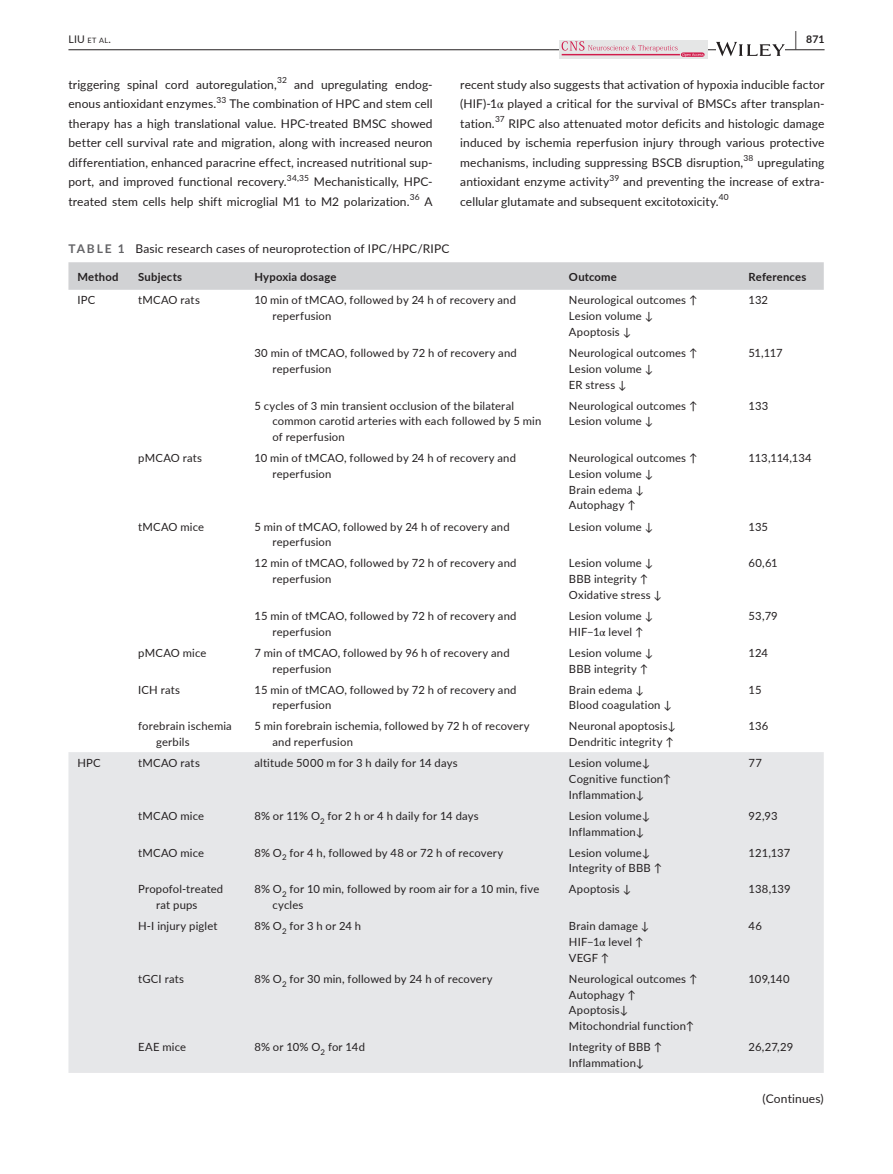
<style>
.page{position:relative;width:893px;height:1174px;background:#fff}
.page>*{position:absolute;margin:0;border:0;box-sizing:border-box;transform-origin:0 0}
.t1{font:12px/19.5px "Lato";letter-spacing:.01em;color:#231f20;text-align:justify}
.t2{font:11.25px/15.8px "Lato";letter-spacing:.015em;color:#231f20}
.t3{font:700 11.25px "Lato";letter-spacing:.02em;color:#231f20}
.t4{font:11.25px "Lato";letter-spacing:-.02em;color:#231f20}
.t5{font:10.5px "Lato";color:#231f20}
.t6{font:700 10.5px "Lato";color:#231f20}
.s1{font-size:7.35px}
.s2{font-size:19.5px}
.s3{font-family:"STIX"}
.s4{font-weight:700;color:#636366}
</style>
<div class="page">
<hr style="left:68px;top:49px;width:756px;height:1px;background:#231f20">
<div style="left:559px;top:40px;width:149px;height:18px;background:#e5e6e6"></div>
<svg style="left:562px;top:41px;width:141px;height:16px"></svg>
<svg style="left:716px;top:42px;width:69px;height:14px"></svg>
<svg style="left:68px;top:262px;width:756px;height:28px;background:#d1d2d4"></svg>
<div style="left:68px;top:752px;width:756px;height:320px;background:#e6e7e9"></div>
<p class="t5" style="left:68px;top:31px;width:44px">LIU <span class="s1">et al</span>.</p>
<p class="t6" style="left:795px;top:31px;width:31px"><span class="s2">|</span> 871</p>
<p class="t1" style="left:68px;top:74px;width:366px">triggering spinal cord autoregulation,<sup>32</sup> and upregulating endog&shy;enous antioxidant enzymes.<sup>33</sup> The combination of HPC and stem cell therapy has a high translational value. HPC-treated BMSC showed better cell survival rate and migration, along with increased neuron differentiation, enhanced paracrine effect, increased nutritional sup&shy;port, and improved functional recovery.<sup>34,35</sup> Mechanistically, HPC&shy;treated stem cells help shift microglial M1 to M2 polarization.<sup>36</sup> A</p>
<p class="t1" style="left:460px;top:74px;width:366px">recent study also suggests that activation of hypoxia inducible factor (HIF)-1<span class="s3">α</span> played a critical for the survival of BMSCs after transplan&shy;tation.<sup>37</sup> RIPC also attenuated motor deficits and histologic damage induced by ischemia reperfusion injury through various protective mechanisms, including suppressing BSCB disruption,<sup>38</sup> upregulating antioxidant enzyme activity<sup>39</sup> and preventing the increase of extra&shy;cellular glutamate and subsequent excitotoxicity.<sup>40</sup></p>
<p class="t1" style="left:68px;top:238px;width:383px"><span class="s4">TABLE 1</span> Basic research cases of neuroprotection of IPC/HPC/RIPC</p>
<p class="t3" style="left:77px;top:268px;width:43px">Method</p>
<p class="t3" style="left:138px;top:268px;width:46px">Subjects</p>
<p class="t3" style="left:254px;top:268px;width:83px">Hypoxia dosage</p>
<p class="t3" style="left:569px;top:268px;width:49px">Outcome</p>
<p class="t3" style="left:749px;top:268px;width:59px">References</p>
<p class="t2" style="left:77px;top:292px;width:19px">IPC</p>
<p class="t2" style="left:138px;top:292px;width:63px">tMCAO rats</p>
<p class="t2" style="left:272px;top:292px;width:245px;text-indent:-18px">10 min of tMCAO, followed by 24 h of recovery and reperfusion</p>
<p class="t2" style="left:569px;top:292px;width:130px">Neurological outcomes ↑<br>Lesion volume ↓<br>Apoptosis ↓</p>
<p class="t2" style="left:749px;top:292px;width:21px">132</p>
<p class="t2" style="left:272px;top:344px;width:246px;text-indent:-18px">30 min of tMCAO, followed by 72 h of recovery and reperfusion</p>
<p class="t2" style="left:569px;top:344px;width:130px">Neurological outcomes ↑<br>Lesion volume ↓<br>ER stress ↓</p>
<p class="t2" style="left:749px;top:344px;width:36px">51,117</p>
<p class="t2" style="left:272px;top:397px;width:270px;text-indent:-18px">5 cycles of 3 min transient occlusion of the bilateral common carotid arteries with each followed by 5 min of reperfusion</p>
<p class="t2" style="left:569px;top:397px;width:130px">Neurological outcomes ↑<br>Lesion volume ↓</p>
<p class="t2" style="left:749px;top:397px;width:21px">133</p>
<p class="t2" style="left:138px;top:450px;width:66px">pMCAO rats</p>
<p class="t2" style="left:272px;top:450px;width:245px;text-indent:-18px">10 min of tMCAO, followed by 24 h of recovery and reperfusion</p>
<p class="t2" style="left:569px;top:450px;width:130px">Neurological outcomes ↑<br>Lesion volume ↓<br>Brain edema ↓<br>Autophagy ↑</p>
<p class="t4" style="left:749px;top:450px;width:65px">113,114,134</p>
<p class="t2" style="left:138px;top:518px;width:67px">tMCAO mice</p>
<p class="t2" style="left:272px;top:518px;width:239px;text-indent:-18px">5 min of tMCAO, followed by 24 h of recovery and reperfusion</p>
<p class="t2" style="left:569px;top:518px;width:86px">Lesion volume ↓</p>
<p class="t2" style="left:749px;top:518px;width:21px">135</p>
<p class="t2" style="left:272px;top:555px;width:246px;text-indent:-18px">12 min of tMCAO, followed by 72 h of recovery and reperfusion</p>
<p class="t2" style="left:569px;top:555px;width:95px">Lesion volume ↓<br>BBB integrity ↑<br>Oxidative stress ↓</p>
<p class="t2" style="left:749px;top:555px;width:31px">60,61</p>
<p class="t2" style="left:272px;top:607px;width:246px;text-indent:-18px">15 min of tMCAO, followed by 72 h of recovery and reperfusion</p>
<p class="t2" style="left:569px;top:607px;width:86px">Lesion volume ↓<br>HIF−1<span class="s3">α</span> level ↑</p>
<p class="t2" style="left:749px;top:607px;width:31px">53,79</p>
<p class="t2" style="left:138px;top:644px;width:70px">pMCAO mice</p>
<p class="t2" style="left:272px;top:644px;width:239px;text-indent:-18px">7 min of tMCAO, followed by 96 h of recovery and reperfusion</p>
<p class="t2" style="left:569px;top:644px;width:86px">Lesion volume ↓<br>BBB integrity ↑</p>
<p class="t2" style="left:749px;top:644px;width:21px">124</p>
<p class="t2" style="left:138px;top:681px;width:43px">ICH rats</p>
<p class="t2" style="left:272px;top:681px;width:246px;text-indent:-18px">15 min of tMCAO, followed by 72 h of recovery and reperfusion</p>
<p class="t2" style="left:569px;top:681px;width:104px">Brain edema ↓<br>Blood coagulation ↓</p>
<p class="t2" style="left:749px;top:681px;width:15px">15</p>
<p class="t2" style="left:156px;top:718px;width:77px;text-indent:-18px">forebrain ischemia gerbils</p>
<p class="t2" style="left:272px;top:718px;width:259px;text-indent:-18px">5 min forebrain ischemia, followed by 72 h of recovery and reperfusion</p>
<p class="t2" style="left:569px;top:718px;width:109px">Neuronal apoptosis↓<br>Dendritic integrity ↑</p>
<p class="t2" style="left:749px;top:718px;width:21px">136</p>
<p class="t2" style="left:77px;top:755px;width:25px">HPC</p>
<p class="t2" style="left:138px;top:755px;width:63px">tMCAO rats</p>
<p class="t2" style="left:254px;top:755px;width:205px">altitude 5000 m for 3 h daily for 14 days</p>
<p class="t2" style="left:569px;top:755px;width:104px">Lesion volume↓<br>Cognitive function↑<br>Inflammation↓</p>
<p class="t2" style="left:749px;top:755px;width:15px">77</p>
<p class="t2" style="left:138px;top:807px;width:67px">tMCAO mice</p>
<p class="t2" style="left:254px;top:807px;width:226px">8% or 11% O<sub>2</sub> for 2 h or 4 h daily for 14 days</p>
<p class="t2" style="left:569px;top:807px;width:83px">Lesion volume↓<br>Inflammation↓</p>
<p class="t2" style="left:749px;top:807px;width:30px">92,93</p>
<p class="t2" style="left:138px;top:844px;width:67px">tMCAO mice</p>
<p class="t2" style="left:254px;top:844px;width:250px">8% O<sub>2</sub> for 4 h, followed by 48 or 72 h of recovery</p>
<p class="t2" style="left:569px;top:844px;width:95px">Lesion volume↓<br>Integrity of BBB ↑</p>
<p class="t2" style="left:749px;top:844px;width:43px">121,137</p>
<p class="t2" style="left:156px;top:881px;width:69px;text-indent:-18px">Propofol-treated rat pups</p>
<p class="t2" style="left:272px;top:881px;width:268px;text-indent:-18px">8% O<sub>2</sub> for 10 min, followed by room air for a 10 min, five cycles</p>
<p class="t2" style="left:569px;top:881px;width:64px">Apoptosis ↓</p>
<p class="t2" style="left:749px;top:881px;width:43px">138,139</p>
<p class="t2" style="left:138px;top:917px;width:81px">H-I injury piglet</p>
<p class="t2" style="left:254px;top:917px;width:108px">8% O<sub>2</sub> for 3 h or 24 h</p>
<p class="t2" style="left:569px;top:917px;width:82px">Brain damage ↓<br>HIF−1<span class="s3">α</span> level ↑<br>VEGF ↑</p>
<p class="t2" style="left:749px;top:917px;width:15px">46</p>
<p class="t2" style="left:138px;top:970px;width:47px">tGCI rats</p>
<p class="t2" style="left:254px;top:970px;width:240px">8% O<sub>2</sub> for 30 min, followed by 24 h of recovery</p>
<p class="t2" style="left:569px;top:970px;width:130px">Neurological outcomes ↑<br>Autophagy ↑<br>Apoptosis↓<br>Mitochondrial function↑</p>
<p class="t2" style="left:749px;top:970px;width:42px">109,140</p>
<p class="t2" style="left:138px;top:1038px;width:49px">EAE mice</p>
<p class="t2" style="left:254px;top:1038px;width:112px">8% or 10% O<sub>2</sub> for 14d</p>
<p class="t2" style="left:569px;top:1038px;width:95px">Integrity of BBB ↑<br>Inflammation↓</p>
<p class="t2" style="left:749px;top:1038px;width:46px">26,27,29</p>
<p class="t1" style="left:762px;top:1088px;width:63px">(Continues)</p>
</div>
